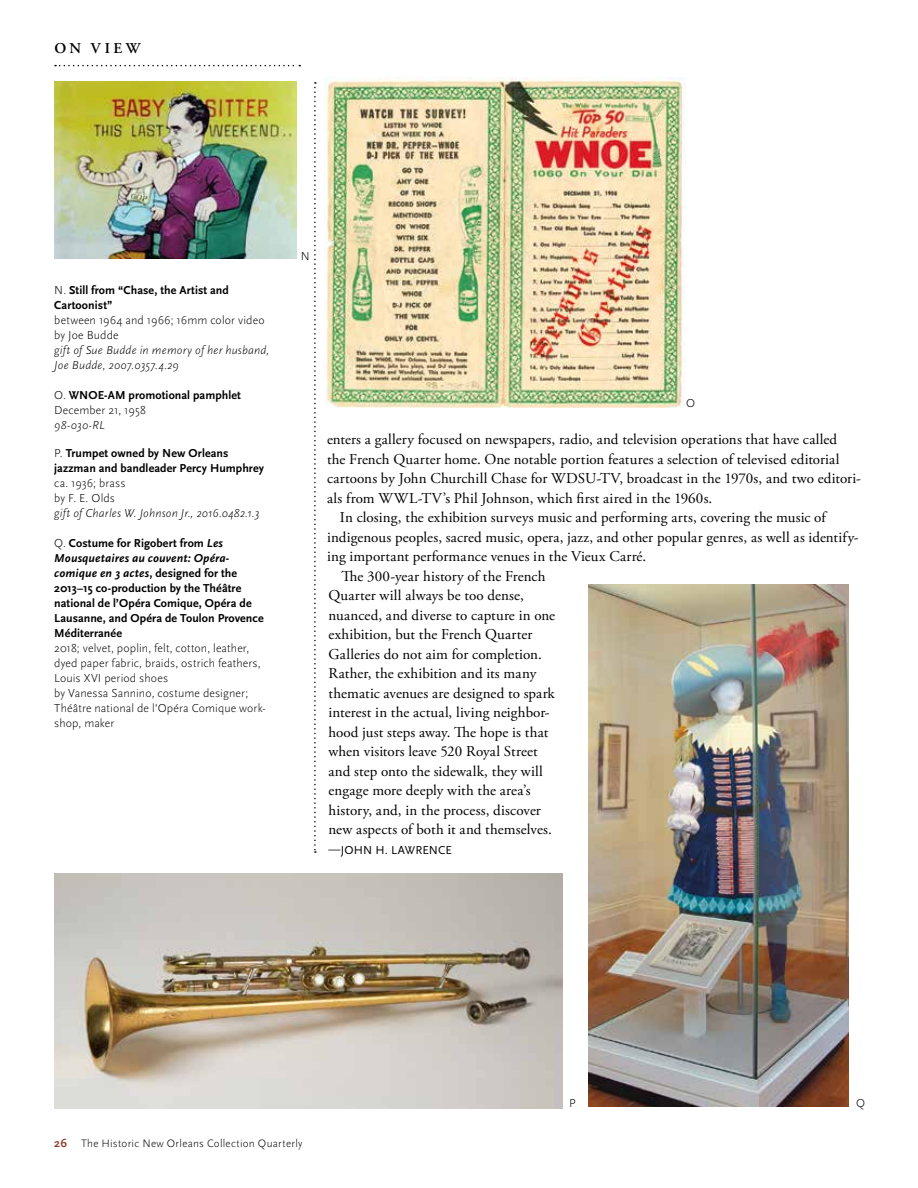
<style>
.page{position:relative;width:918px;height:1188px;background:#fff}
.page>*{position:absolute;margin:0;border:0;box-sizing:border-box;transform-origin:0 0}
.t1{font:15px/19.5px "Adobe Garamond Pro";letter-spacing:.005em;color:#000}
.t2{font:600 15px "Adobe Garamond Pro";letter-spacing:.235em;color:#000}
.t3{font:700 12px/15px "Scala Sans OT";letter-spacing:.005em;color:#000}
.t4{font:300 12px/15px "Scala Sans OT";letter-spacing:.01em;color:#000}
.t5{font:italic 300 12px/15px "Scala Sans OT";letter-spacing:.01em;color:#000}
.t6{font:12px "Scala Sans OT";letter-spacing:.015em;color:#000}
.t7{font:300 11.25px "Scala Sans OT";letter-spacing:.025em;color:#000}
.s1{font-weight:300}
.s2{font-style:italic}
.s3{font-weight:700;font-size:12px;color:#91432e}
</style>
<div class="page">
<svg style="left:314px;top:82px;width:2px;height:771px"></svg>
<svg style="left:55px;top:65px;width:245px;height:1px"></svg>
<img style="left:324px;top:78px;width:361px;height:329px">
<img style="left:54px;top:81px;width:243px;height:178px">
<img style="left:54px;top:873px;width:509px;height:235px">
<img style="left:588px;top:584px;width:261px;height:523px">
<p class="t2" style="left:54px;top:39px;width:87px">ON VIEW</p>
<p class="t3" style="left:54px;top:282px;width:176px"><span class="s1">N.</span> Still from “Chase, the Artist and<br>Cartoonist”</p>
<p class="t4" style="left:54px;top:313px;width:212px">between 1964 and 1966; 16mm color video by Joe Budde</p>
<p class="t5" style="left:54px;top:343px;width:217px">gift of Sue Budde in memory of her husband,<br>Joe Budde, 2007.0357.4.29</p>
<p class="t3" style="left:54px;top:387px;width:188px"><span class="s1">O.</span> WNOE-AM promotional pamphlet<br><span class="s1">December 21, 1958</span></p>
<p class="t5" style="left:54px;top:418px;width:52px">98-030-RL</p>
<p class="t3" style="left:54px;top:446px;width:211px"><span class="s1">P.</span> Trumpet owned by New Orleans jazzman and bandleader Percy Humphrey</p>
<p class="t4" style="left:54px;top:476px;width:73px">ca. 1936; brass by F. E. Olds</p>
<p class="t5" style="left:54px;top:506px;width:206px">gift of Charles W. Johnson Jr., 2016.0482.1.3</p>
<p class="t3" style="left:54px;top:536px;width:211px"><span class="s1">Q.</span> Costume for Rigobert from <span class="s2">Les<br>Mousquetaires au couvent: Opéra&shy;comique en 3 actes</span>, designed for the<br>2013–15 co-production by the Théâtre national de l’Opéra Comique, Opéra de<br>Lausanne, and Opéra de Toulon Provence<br>Méditerranée</p>
<p class="t4" style="left:54px;top:641px;width:213px">2018; velvet, poplin, felt, cotton, leather, dyed paper fabric, braids, ostrich feathers, Louis XVI period shoes<br>by Vanessa Sannino, costume designer; Théâtre national de l’Opéra Comique work&shy;shop, maker</p>
<p class="t4" style="left:301px;top:248px;width:10px">N</p>
<p class="t4" style="left:686px;top:395px;width:10px">O</p>
<p class="t1" style="left:327px;top:430px;width:512px">enters a gallery focused on newspapers, radio, and television operations that have called</p>
<p class="t1" style="left:327px;top:450px;width:514px">the French Quarter home. One notable portion features a selection of televised editorial</p>
<p class="t1" style="left:327px;top:469px;width:535px">cartoons by John Churchill Chase for WDSU-TV, broadcast in the 1970s, and two editori-</p>
<p class="t1" style="left:327px;top:489px;width:387px">als from WWL-TV’s Phil Johnson, which first aired in the 1960s.</p>
<p class="t1" style="left:340px;top:508px;width:487px">In closing, the exhibition surveys music and performing arts, covering the music of</p>
<p class="t1" style="left:327px;top:528px;width:533px">indigenous peoples, sacred music, opera, jazz, and other popular genres, as well as identify-</p>
<p class="t1" style="left:327px;top:547px;width:321px">ing important performance venues in the Vieux Carré.</p>
<p class="t1" style="left:328px;top:567px;width:228px;text-indent:13px">The 300-year history of the French Quarter will always be too dense, nuanced, and diverse to capture in one exhibition, but the French Quarter Galleries do not aim for completion.<br>Rather, the exhibition and its many thematic avenues are designed to spark interest in the actual, living neighbor&shy;hood just steps away. The hope is that when visitors leave 520 Royal Street and step onto the sidewalk, they will engage more deeply with the area’s history, and, in the process, discover new aspects of both it and themselves.</p>
<p class="t6" style="left:328px;top:843px;width:125px">—JOHN H. LAWRENCE</p>
<p class="t7" style="left:54px;top:1137px;width:250px"><span class="s3">26</span> The Historic New Orleans Collection Quarterly</p>
<p class="t4" style="left:569px;top:1096px;width:8px">P</p>
<p class="t4" style="left:856px;top:1095px;width:10px">Q</p>
</div>
